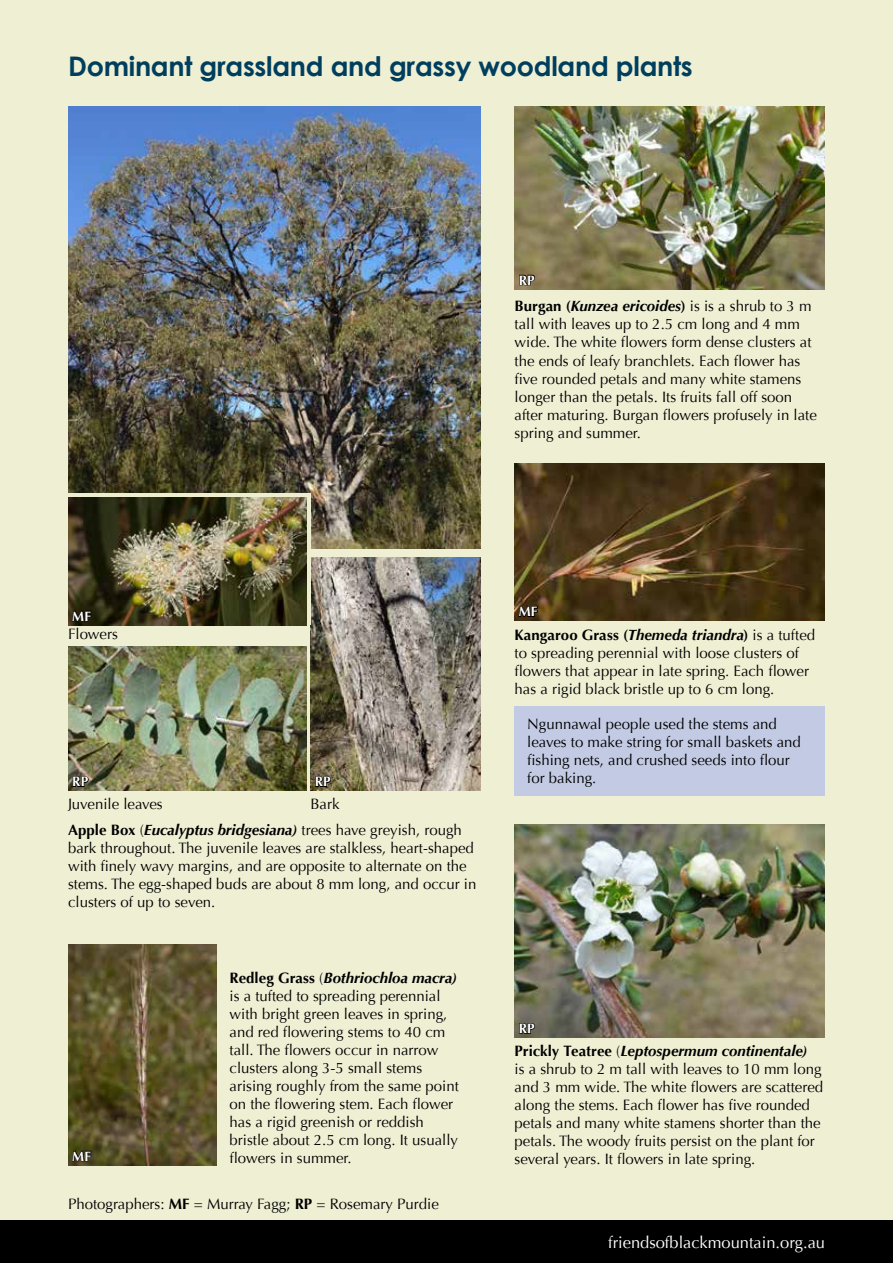
<style>
.page{position:relative;width:893px;height:1263px;background:#efefd4}
.page>*{position:absolute;margin:0;border:0;box-sizing:border-box;transform-origin:0 0}
.t1{font:700 27px "Century Gothic";letter-spacing:-.01em;color:#003e5e}
.t2{font:16.5px "Optima";color:#fff}
.t3{font:15px/18px "Optima";color:#000}
.t4{font:700 13.5px "Optima";letter-spacing:.01em;color:#fff}
.s1{font-weight:700}
.s2{font-weight:700;font-style:italic}
</style>
<div class="page">
<div style="left:0;top:1220px;width:893px;height:43px;background:#000"></div>
<img style="left:68px;top:106px;width:412px;height:443px">
<img style="left:68px;top:646px;width:238px;height:145px">
<div style="left:514px;top:706px;width:311px;height:89px;background:#c3cae4"></div>
<img style="left:514px;top:106px;width:311px;height:183px">
<svg style="left:519px;top:274px;width:17px;height:12px"></svg>
<img style="left:514px;top:463px;width:311px;height:158px">
<svg style="left:518px;top:585px;width:20px;height:36px"></svg>
<svg style="left:72px;top:776px;width:18px;height:12px"></svg>
<img style="left:310px;top:557px;width:170px;height:234px">
<svg style="left:315px;top:776px;width:17px;height:12px"></svg>
<img style="left:514px;top:825px;width:311px;height:212px">
<svg style="left:519px;top:1022px;width:17px;height:12px"></svg>
<img style="left:68px;top:944px;width:149px;height:221px">
<svg style="left:71px;top:1129px;width:21px;height:37px"></svg>
<div style="left:68px;top:493px;width:242px;height:132px;background:#ededcf"></div>
<img style="left:68px;top:497px;width:238px;height:128px">
<svg style="left:71px;top:589px;width:21px;height:37px"></svg>
<h1 class="t1" style="left:68px;top:49px;width:626px">Dominant grassland and grassy woodland plants</h1>
<p class="t4" style="left:519px;top:272px;width:17px">RP</p>
<p class="t3" style="left:514px;top:298px;width:304px"><span class="s1">Burgan (</span><span class="s2">Kunzea ericoides</span><span class="s1">)</span> is is a shrub to 3 m tall with leaves up to 2.5 cm long and 4 mm wide. The white flowers form dense clusters at the ends of leafy branchlets. Each flower has five rounded petals and many white stamens longer than the petals. Its fruits fall off soon after maturing. Burgan flowers profusely in late spring and summer.</p>
<p class="t4" style="left:72px;top:608px;width:20px">MF</p>
<p class="t3" style="left:68px;top:625px;width:51px">Flowers</p>
<p class="t4" style="left:72px;top:774px;width:17px">RP</p>
<p class="t3" style="left:68px;top:795px;width:96px">Juvenile leaves</p>
<p class="t4" style="left:315px;top:774px;width:17px">RP</p>
<p class="t3" style="left:310px;top:795px;width:31px">Bark</p>
<p class="t3" style="left:68px;top:821px;width:410px"><span class="s1">Apple Box</span> (<span class="s2">Eucalyptus bridgesiana)</span> trees have greyish, rough bark throughout. The juvenile leaves are stalkless, heart-shaped with finely wavy margins, and are opposite to alternate on the stems. The egg-shaped buds are about 8 mm long, and occur in clusters of up to seven.</p>
<p class="t4" style="left:519px;top:604px;width:20px">MF</p>
<p class="t3" style="left:514px;top:626px;width:302px"><span class="s1">Kangaroo Grass (</span><span class="s2">Themeda triandra</span><span class="s1">)</span> is a tufted to spreading perennial with loose clusters of flowers that appear in late spring. Each flower has a rigid black bristle up to 6 cm long.</p>
<p class="t3" style="left:527px;top:715px;width:275px">Ngunnawal people used the stems and leaves to make string for small baskets and fishing nets, and crushed seeds into flour for baking.</p>
<p class="t3" style="left:230px;top:969px;width:231px"><span class="s1">Redleg Grass</span> (<span class="s2">Bothriochloa macra) </span>is a tufted to spreading perennial with bright green leaves in spring, and red flowering stems to 40 cm tall. The flowers occur in narrow clusters along 3-5 small stems arising roughly from the same point on the flowering stem. Each flower has a rigid greenish or reddish bristle about 2.5 cm long. It usually flowers in summer.</p>
<p class="t4" style="left:519px;top:1020px;width:17px">RP</p>
<p class="t3" style="left:514px;top:1042px;width:310px"><span class="s1">Prickly Teatree</span> (<span class="s2">Leptospermum continentale)<br></span>is a shrub to 2 m tall with leaves to 10 mm long and 3 mm wide. The white flowers are scattered along the stems. Each flower has five rounded petals and many white stamens shorter than the petals. The woody fruits persist on the plant for</p>
<p class="t4" style="left:72px;top:1148px;width:20px">MF</p>
<p class="t3" style="left:514px;top:1150px;width:242px">several years. It flowers in late spring.</p>
<p class="t3" style="left:68px;top:1195px;width:372px">Photographers: <span class="s1">MF</span> = Murray Fagg; <span class="s1">RP</span> = Rosemary Purdie</p>
<p class="t2" style="left:608px;top:1233px;width:219px">friendsofblackmountain.org.au</p>
</div>
